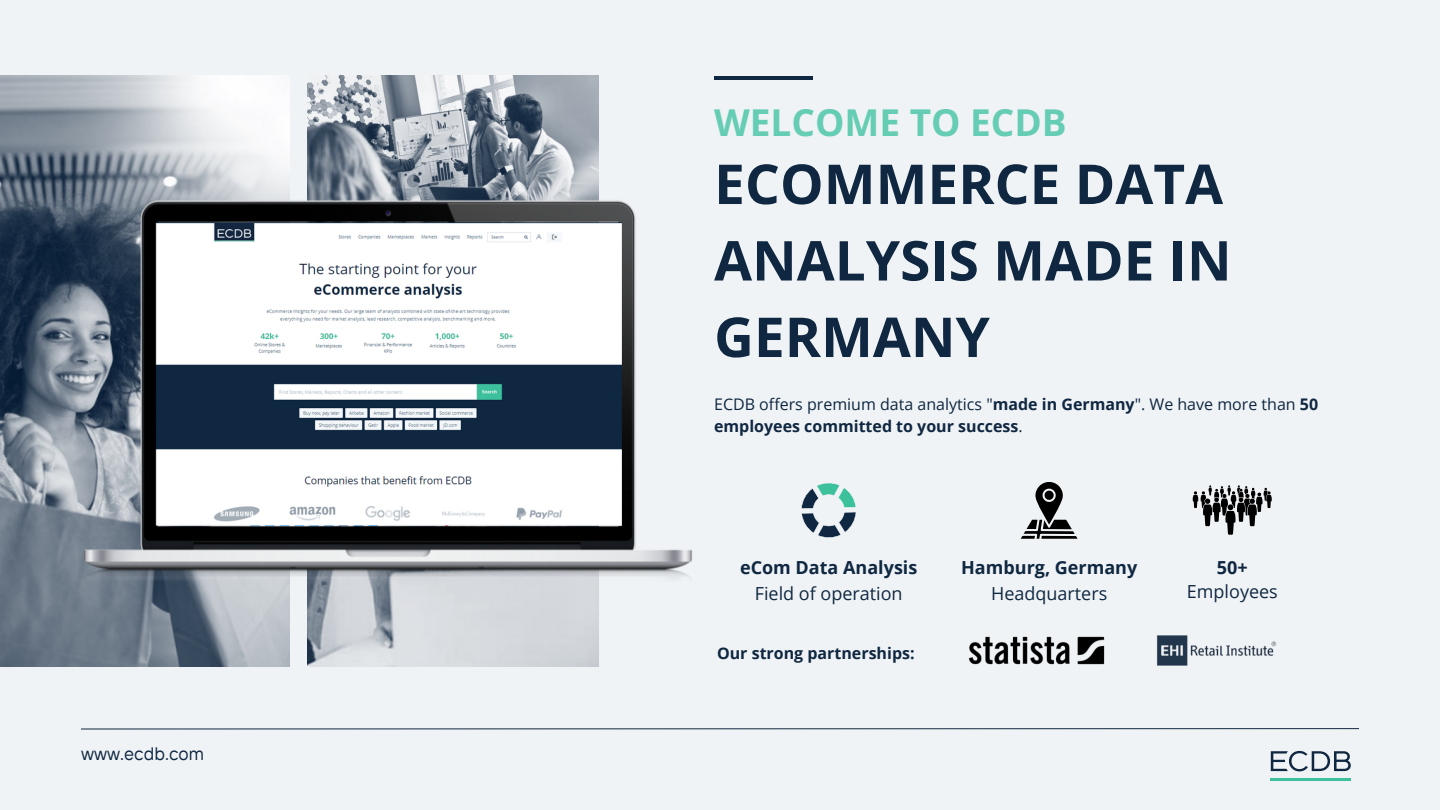
<style>
.page{position:relative;width:1440px;height:810px;background:#f0f3f5}
.page>*{position:absolute;margin:0;border:0;box-sizing:border-box;transform-origin:0 0}
.t1{font:700 55px/76.5px "Open Sans";color:#0f2741}
.t2{font:700 37px "Open Sans";color:#65cdb3}
.t3{font:18px "Open Sans";color:#0f2741}
.t4{font:700 18px "Open Sans";color:#0f2741}
.t5{font:18px "TT Interphases";color:#0f2741}
.t6{font:16px/21.8px "Open Sans";color:#0f2741}
.t7{font:700 16px "Open Sans";color:#0f2741}
.s1{font-weight:700}
</style>
<div class="page">
<hr style="left:714px;top:76px;width:98px;height:4px;background:#0f2741">
<svg style="left:81px;top:728px;width:1278px;height:2px"></svg>
<hr style="left:1271px;top:778px;width:80px;height:2px;background:#3dc09c">
<svg style="left:1271px;top:751px;width:80px;height:20px"></svg>
<img style="left:0;top:76px;width:289px;height:591px">
<img style="left:308px;top:76px;width:290px;height:53px">
<img style="left:308px;top:635px;width:290px;height:32px">
<img style="left:0;top:129px;width:692px;height:506px">
<svg style="left:801px;top:483px;width:55px;height:55px"></svg>
<svg style="left:1193px;top:485px;width:79px;height:50px"></svg>
<svg style="left:1021px;top:482px;width:57px;height:57px"></svg>
<img style="left:969px;top:637px;width:135px;height:27px">
<img style="left:1157px;top:635px;width:120px;height:31px">
<p class="t5" style="left:81px;top:742px;width:125px">www.ecdb.com</p>
<h2 class="t2" style="left:714px;top:96px;width:354px">WELCOME TO ECDB</h2>
<h1 class="t1" style="left:714px;top:144px;width:519px">ECOMMERCE DATA<br>ANALYSIS MADE IN<br>GERMANY</h1>
<p class="t6" style="left:714px;top:393px;width:606px">ECDB offers premium data analytics "<span class="s1">made in Germany</span>". We have more than <span class="s1">50 employees committed to your success</span>.</p>
<p class="t4" style="left:740px;top:555px;width:179px">eCom Data Analysis</p>
<p class="t4" style="left:961px;top:555px;width:178px">Hamburg, Germany</p>
<p class="t4" style="left:1217px;top:555px;width:32px">50+</p>
<p class="t3" style="left:755px;top:581px;width:149px">Field of operation</p>
<p class="t3" style="left:991px;top:581px;width:118px">Headquarters</p>
<p class="t3" style="left:1187px;top:579px;width:93px">Employees</p>
<p class="t7" style="left:717px;top:641px;width:199px">Our strong partnerships:</p>
</div>
